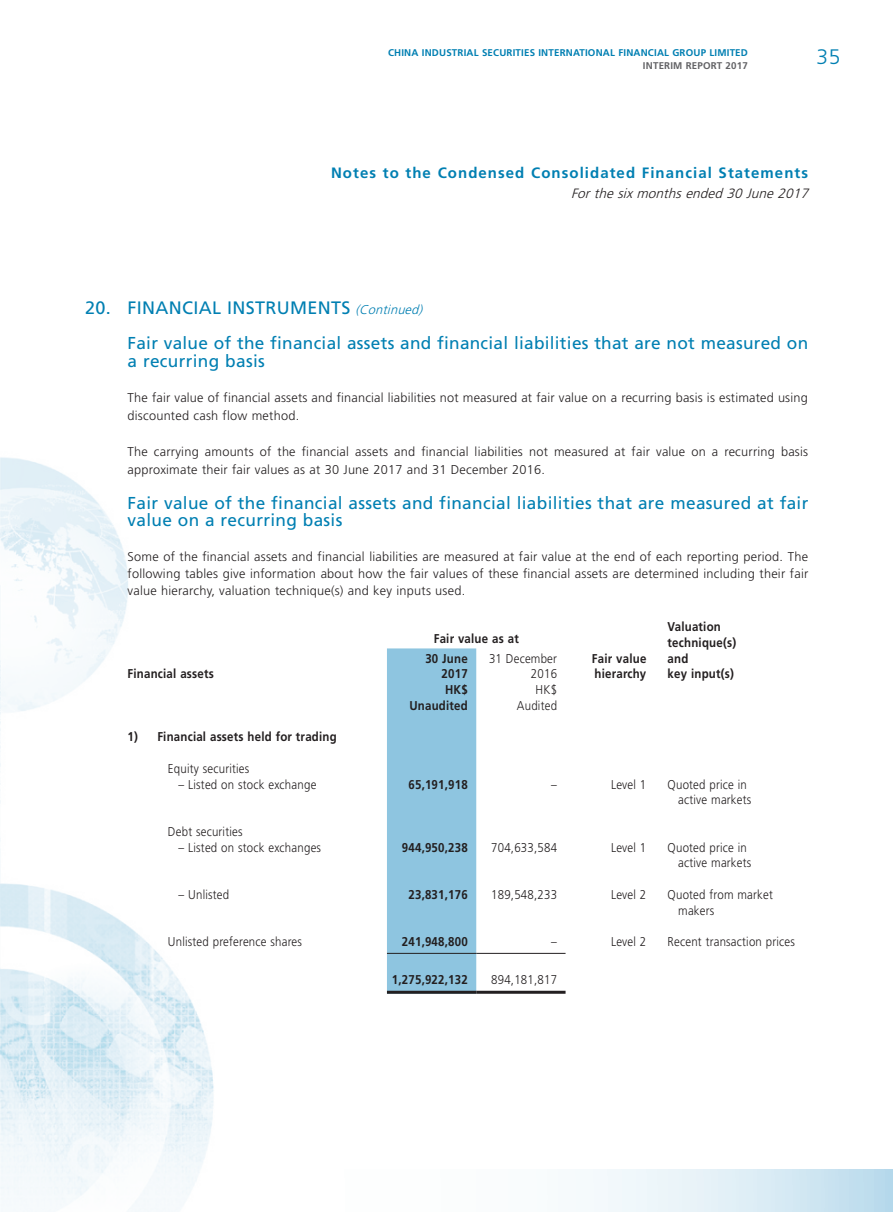
<style>
.page{position:relative;width:893px;height:1212px;background:#fff}
.page>*{position:absolute;margin:0;border:0;box-sizing:border-box;transform-origin:0 0}
.t1{font:300 21px "Frutiger LT Std";color:#007fb2}
.Heading_1{font:18px "Frutiger LT Std";letter-spacing:.02em;color:#007fb2}
.Heading_2{font:17.25px/18px "Frutiger LT Std";letter-spacing:.02em;color:#007fb2}
.t2{font:700 15px "Frutiger LT Std";letter-spacing:.07em;color:#007fb2}
.t3{font:italic 300 13.5px "Frutiger LT Std";color:#231f20}
.Body_Text{font:300 12.75px/18px "Frutiger LT Std";letter-spacing:.02em;color:#231f20}
.Body_Text-2{font:300 12.75px/15.8px "Frutiger LT Std";letter-spacing:.02em;color:#231f20;scale:.9 1}
.Body_Text-3{font:700 12.75px "Frutiger LT Std";letter-spacing:.02em;color:#231f20;scale:.9 1}
.t4{font:700 9.75px "Frutiger LT Std";letter-spacing:.02em;color:#007fb2}
.t5{font:700 9.75px "Frutiger LT Std";letter-spacing:.02em;color:#636366}
.s1{font-weight:300;font-style:italic;font-size:12.75px}
</style>
<div class="page">
<svg style="left:593px;top:1169px;width:300px;height:43px"></svg>
<img style="left:0;top:457px;width:214px;height:755px">
<div style="left:387px;top:648px;width:89px;height:343px;background:#8ec5e0"></div>
<hr style="left:387px;top:953px;width:89px;height:1px;background:#231f20">
<hr style="left:476px;top:953px;width:90px;height:1px;background:#231f20">
<hr style="left:387px;top:991px;width:89px;height:3px;background:#231f20">
<hr style="left:476px;top:991px;width:90px;height:3px;background:#231f20">
<p class="t4" style="left:388px;top:47px;width:361px">CHINA INDUSTRIAL SECURITIES INTERNATIONAL FINANCIAL GROUP LIMITED</p>
<p class="t5" style="left:643px;top:59px;width:106px">INTERIM REPORT 2017</p>
<h1 class="t1" style="left:816px;top:45px;width:25px">35</h1>
<p class="t2" style="left:331px;top:164px;width:478px">Notes to the Condensed Consolidated Financial Statements</p>
<p class="t3" style="left:571px;top:186px;width:243px">For the six months ended 30 June 2017</p>
<p class="Heading_1" style="left:85px;top:297px;width:343px">20. FINANCIAL INSTRUMENTS <span class="s1">(Continued)</span></p>
<p class="Heading_2" style="left:128px;top:334px;width:682px">Fair value of the financial assets and financial liabilities that are not measured on a recurring basis</p>
<p class="Body_Text" style="left:128px;top:389px;width:682px">The fair value of financial assets and financial liabilities not measured at fair value on a recurring basis is estimated using discounted cash flow method.</p>
<p class="Body_Text" style="left:128px;top:443px;width:682px">The carrying amounts of the financial assets and financial liabilities not measured at fair value on a recurring basis approximate their fair values as at 30 June 2017 and 31 December 2016.</p>
<p class="Heading_2" style="left:128px;top:494px;width:682px;line-height:17.2px">Fair value of the financial assets and financial liabilities that are measured at fair value on a recurring basis</p>
<p class="Body_Text" style="left:128px;top:548px;width:682px;line-height:17.2px;text-align:justify">Some of the financial assets and financial liabilities are measured at fair value at the end of each reporting period. The following tables give information about how the fair values of these financial assets are determined including their fair value hierarchy, valuation technique(s) and key inputs used.</p>
<p class="Body_Text-3" style="left:128px;top:666px;width:97px">Financial assets</p>
<p class="Body_Text-3" style="left:434px;top:631px;width:96px">Fair value as at</p>
<p class="Body_Text-3" style="left:425px;top:651px;width:49px">30 June</p>
<p class="Body_Text-3" style="left:442px;top:666px;width:31px">2017</p>
<p class="Body_Text-2" style="left:489px;top:650px;width:77px">31 December</p>
<p class="Body_Text-2" style="left:531px;top:666px;width:31px">2016</p>
<p class="Body_Text-3" style="left:445px;top:682px;width:27px">HK$</p>
<p class="Body_Text-2" style="left:536px;top:682px;width:25px">HK$</p>
<p class="Body_Text-3" style="left:409px;top:698px;width:66px">Unaudited</p>
<p class="Body_Text-2" style="left:517px;top:698px;width:46px">Audited</p>
<p class="Body_Text-3" style="left:592px;top:651px;width:62px">Fair value</p>
<p class="Body_Text-3" style="left:594px;top:666px;width:59px">hierarchy</p>
<p class="Body_Text-3" style="left:668px;top:619px;width:61px">Valuation</p>
<p class="Body_Text-3" style="left:668px;top:635px;width:78px">technique(s)</p>
<p class="Body_Text-3" style="left:668px;top:651px;width:25px">and</p>
<p class="Body_Text-3" style="left:668px;top:666px;width:75px">key input(s)</p>
<p class="Body_Text-3" style="left:128px;top:729px;width:13px">1)</p>
<p class="Body_Text-3" style="left:157px;top:729px;width:201px">Financial assets held for trading</p>
<p class="Body_Text-2" style="left:168px;top:761px;width:92px">Equity securities</p>
<p class="Body_Text-2" style="left:179px;top:776px;width:155px">– Listed on stock exchange</p>
<p class="Body_Text-3" style="left:408px;top:777px;width:67px">65,191,918</p>
<p class="Body_Text-2" style="left:551px;top:776px;width:8px">–</p>
<p class="Body_Text-2" style="left:611px;top:776px;width:41px">Level 1</p>
<p class="Body_Text-2" style="left:678px;top:776px;width:83px;text-indent:-11px">Quoted price in active markets</p>
<p class="Body_Text-2" style="left:168px;top:824px;width:84px">Debt securities</p>
<p class="Body_Text-2" style="left:179px;top:839px;width:160px">– Listed on stock exchanges</p>
<p class="Body_Text-3" style="left:402px;top:840px;width:75px">944,950,238</p>
<p class="Body_Text-2" style="left:491px;top:839px;width:75px">704,633,584</p>
<p class="Body_Text-2" style="left:611px;top:839px;width:41px">Level 1</p>
<p class="Body_Text-2" style="left:678px;top:839px;width:83px;text-indent:-11px">Quoted price in active markets</p>
<p class="Body_Text-2" style="left:179px;top:887px;width:58px">– Unlisted</p>
<p class="Body_Text-3" style="left:408px;top:887px;width:67px">23,831,176</p>
<p class="Body_Text-2" style="left:491px;top:887px;width:75px">189,548,233</p>
<p class="Body_Text-2" style="left:611px;top:887px;width:41px">Level 2</p>
<p class="Body_Text-2" style="left:678px;top:887px;width:107px;text-indent:-11px">Quoted from market makers</p>
<p class="Body_Text-2" style="left:168px;top:934px;width:150px">Unlisted preference shares</p>
<p class="Body_Text-3" style="left:402px;top:934px;width:75px">241,948,800</p>
<p class="Body_Text-2" style="left:551px;top:934px;width:8px">–</p>
<p class="Body_Text-2" style="left:611px;top:934px;width:41px">Level 2</p>
<p class="Body_Text-2" style="left:668px;top:934px;width:143px">Recent transaction prices</p>
<p class="Body_Text-3" style="left:392px;top:972px;width:86px">1,275,922,132</p>
<p class="Body_Text-2" style="left:491px;top:971px;width:75px">894,181,817</p>
</div>
